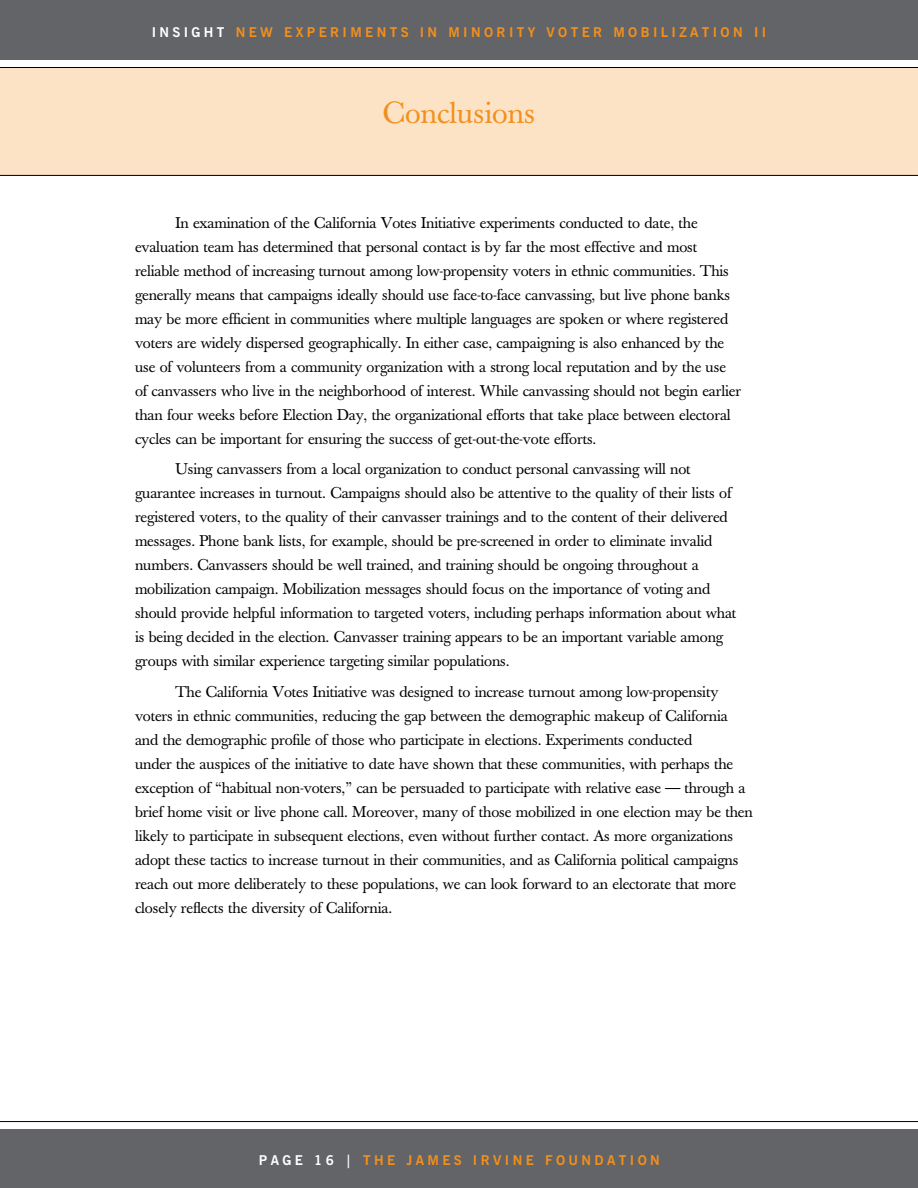
<style>
.page{position:relative;width:918px;height:1188px;background:#fff}
.page>*{position:absolute;margin:0;border:0;box-sizing:border-box;transform-origin:0 0}
.t1{font:30px "Baskerville";color:#f3901d}
.t2{font:15.3px/24px "Baskerville";letter-spacing:-.01em;color:#000}
.t3{font:700 13.5px "News Gothic BT";letter-spacing:.25em;color:#f3901d}
.s1{color:#fff}
.s2{font-family:"New Baskerville"}
</style>
<div class="page">
<div style="left:0;top:0;width:918px;height:59px;background:#636467"></div>
<div style="left:0;top:1130px;width:918px;height:58px;background:#636467"></div>
<hr style="left:0;top:1121px;width:918px;height:1px;background:#000">
<div style="left:0;top:68px;width:918px;height:107px;background:#fce3c6"></div>
<hr style="left:0;top:175px;width:918px;height:1px;background:#000">
<hr style="left:0;top:67px;width:918px;height:1px;background:#000">
<p class="t3" style="left:152px;top:24px;width:609px"><span class="s1">INSIGHT</span> NEW EXPERIMENTS IN MINORITY VOTER MOBILIZATION II</p>
<h1 class="t1" style="left:383px;top:95px;width:154px">Conclusions</h1>
<p class="t2" style="left:135px;top:211px;width:608px;text-indent:40px">In examination of the California Votes Initiative experiments conducted to date, the evaluation team has determined that personal contact is by far the most effective and most reliable method of increasing turnout among low-propensity voters in ethnic communities. This generally means that campaigns ideally should use face-to-face canvassing, but live phone banks may be more efficient in communities where multiple languages are spoken or where registered voters are widely dispersed geographically. In either case, campaigning is also enhanced by the use of volunteers from a community organization with a strong local reputation and by the use of canvassers who live in the neighborhood of interest. While canvassing should not begin earlier than four weeks before Election Day, the organizational efforts that take place between electoral cycles can be important for ensuring the success of get-out-the-vote efforts.</p>
<p class="t2" style="left:135px;top:458px;width:603px;text-indent:40px">Using canvassers from a local organization to conduct personal canvassing will not guarantee increases in turnout. Campaigns should also be attentive to the quality of their lists of registered voters, to the quality of their canvasser trainings and to the content of their delivered messages. Phone bank lists, for example, should be pre-screened in order to eliminate invalid numbers. Canvassers should be well trained, and training should be ongoing throughout a mobilization campaign. Mobilization messages should focus on the importance of voting and should provide helpful information to targeted voters, including perhaps information about what is being decided in the election. Canvasser training appears to be an important variable among groups with similar experience targeting similar populations.</p>
<p class="t2" style="left:135px;top:680px;width:619px;text-indent:40px">The California Votes Initiative was designed to increase turnout among low-propensity voters in ethnic communities, reducing the gap between the demographic makeup of California and the demographic profile of those who participate in elections. Experiments conducted<br>under the auspices of the initiative to date have shown that these communities, with perhaps the exception of “habitual non-voters,” can be persuaded to participate with relative ease <span class="s2">—</span> through a brief home visit or live phone call. Moreover, many of those mobilized in one election may be then likely to participate in subsequent elections, even without further contact. As more organizations adopt these tactics to increase turnout in their communities, and as California political campaigns reach out more deliberately to these populations, we can look forward to an electorate that more closely reflects the diversity of California.</p>
<p class="t3" style="left:259px;top:1152px;width:403px"><span class="s1">PAGE 16 |</span> THE JAMES IRVINE FOUNDATION</p>
</div>
